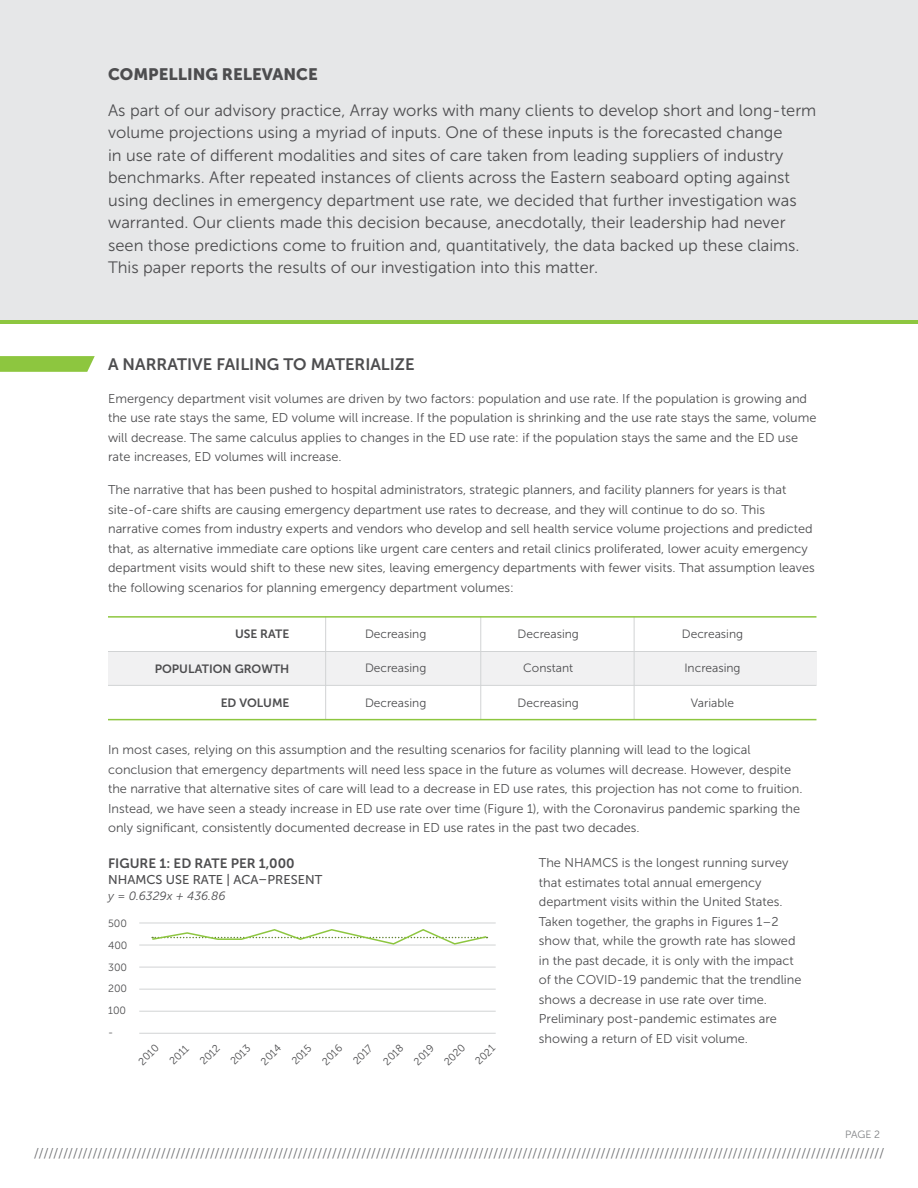
<style>
.page{position:relative;width:918px;height:1188px;background:#fff}
.page>*{position:absolute;margin:0;border:0;box-sizing:border-box;transform-origin:0 0}
.t1{font:16.5px/22.5px "Museo Sans 300";color:#4d4d4f}
.t2{font:16.5px "Museo Sans 700";color:#4d4d4f}
.t3{font:16.5px "Museo Sans 900";color:#4d4d4f}
.t4{font:13.5px "Museo Sans 300";color:#6d6e71}
.t5{font:13.5px "Museo Sans 700";color:#4d4d4f}
.t6{font:12.75px/19.5px "Museo Sans 300";color:#4d4d4f}
.t7{font:12.75px "Museo Sans 500";color:#4d4d4f}
.t8{font:12px "Museo Sans 300";color:#4d4d4f}
.t9{font:12px "Museo Sans 700";color:#4d4d4f}
.t10{font:italic 12px "Museo Sans 300";color:#4d4d4f}
.t11{font:10.5px/21.8px "Museo Sans 300";color:#4d4d4f;text-align:justify}
.t12{font:10.5px "Museo Sans 300";color:#808285}
</style>
<div class="page">
<hr style="left:139px;top:945px;width:357px;height:1px;background:#d1d3d4">
<hr style="left:139px;top:989px;width:357px;height:1px;background:#d1d3d4">
<hr style="left:139px;top:1033px;width:357px;height:1px;background:#d1d3d4">
<div style="left:108px;top:651px;width:708px;height:34px;background:#f1f1f2"></div>
<hr style="left:325px;top:617px;width:1px;height:103px;background:#d1d3d4">
<hr style="left:480px;top:617px;width:1px;height:103px;background:#d1d3d4">
<hr style="left:634px;top:617px;width:1px;height:103px;background:#d1d3d4">
<div style="left:0;top:0;width:918px;height:324px;background:#e6e7e8"></div>
<hr style="left:0;top:320px;width:918px;height:4px;background:#8dc63f">
<svg style="left:0;top:356px;width:95px;height:16px;background:#93c94a"></svg>
<hr style="left:108px;top:616px;width:708px;height:2px;background:#8dc63f">
<hr style="left:108px;top:719px;width:708px;height:1px;background:#8dc63f">
<hr style="left:108px;top:685px;width:708px;height:1px;background:#d1d3d4">
<hr style="left:139px;top:923px;width:357px;height:1px;background:#d1d3d4">
<hr style="left:139px;top:967px;width:357px;height:1px;background:#d1d3d4">
<hr style="left:139px;top:1011px;width:357px;height:1px;background:#d1d3d4">
<hr style="left:108px;top:651px;width:708px;height:1px;background:#d1d3d4">
<svg style="left:151px;top:929px;width:337px;height:16px"></svg>
<p class="t3" style="left:108px;top:65px;width:211px">COMPELLING RELEVANCE</p>
<p class="t1" style="left:108px;top:99px;width:710px">As part of our advisory practice, Array works with many clients to develop short and long-term volume projections using a myriad of inputs. One of these inputs is the forecasted change<br>in use rate of different modalities and sites of care taken from leading suppliers of industry benchmarks. After repeated instances of clients across the Eastern seaboard opting against using declines in emergency department use rate, we decided that further investigation was warranted. Our clients made this decision because, anecdotally, their leadership had never seen those predictions come to fruition and, quantitatively, the data backed up these claims.<br>This paper reports the results of our investigation into this matter.</p>
<p class="t2" style="left:108px;top:355px;width:308px">A NARRATIVE FAILING TO MATERIALIZE</p>
<p class="t6" style="left:108px;top:389px;width:710px">Emergency department visit volumes are driven by two factors: population and use rate. If the population is growing and the use rate stays the same, ED volume will increase. If the population is shrinking and the use rate stays the same, volume will decrease. The same calculus applies to changes in the ED use rate: if the population stays the same and the ED use rate increases, ED volumes will increase.</p>
<p class="t6" style="left:108px;top:480px;width:708px">The narrative that has been pushed to hospital administrators, strategic planners, and facility planners for years is that site-of-care shifts are causing emergency department use rates to decrease, and they will continue to do so. This narrative comes from industry experts and vendors who develop and sell health service volume projections and predicted that, as alternative immediate care options like urgent care centers and retail clinics proliferated, lower acuity emergency department visits would shift to these new sites, leaving emergency departments with fewer visits. That assumption leaves the following scenarios for planning emergency department volumes:</p>
<p class="t9" style="left:235px;top:627px;width:56px">USE RATE</p>
<p class="t8" style="left:365px;top:628px;width:63px">Decreasing</p>
<p class="t8" style="left:518px;top:628px;width:63px">Decreasing</p>
<p class="t8" style="left:682px;top:628px;width:63px">Decreasing</p>
<p class="t8" style="left:365px;top:662px;width:63px">Decreasing</p>
<p class="t8" style="left:523px;top:662px;width:52px">Constant</p>
<p class="t8" style="left:684px;top:662px;width:58px">Increasing</p>
<p class="t8" style="left:365px;top:696px;width:63px">Decreasing</p>
<p class="t8" style="left:518px;top:696px;width:63px">Decreasing</p>
<p class="t8" style="left:691px;top:696px;width:45px">Variable</p>
<p class="t9" style="left:155px;top:662px;width:136px">POPULATION GROWTH</p>
<p class="t9" style="left:221px;top:696px;width:70px">ED VOLUME</p>
<p class="t6" style="left:108px;top:740px;width:696px">In most cases, relying on this assumption and the resulting scenarios for facility planning will lead to the logical conclusion that emergency departments will need less space in the future as volumes will decrease. However, despite the narrative that alternative sites of care will lead to a decrease in ED use rates, this projection has not come to fruition.<br>Instead, we have seen a steady increase in ED use rate over time (Figure 1), with the Coronavirus pandemic sparking the only significant, consistently documented decrease in ED use rates in the past two decades.</p>
<p class="t5" style="left:108px;top:856px;width:188px">FIGURE 1: ED RATE PER 1,000</p>
<p class="t7" style="left:108px;top:873px;width:216px">NHAMCS USE RATE | ACA–PRESENT</p>
<p class="t10" style="left:108px;top:890px;width:119px">y = 0.6329x + 436.86</p>
<p class="t11" style="left:108px;top:913px;width:21px">500<br>400<br>300<br>200<br>100</p>
<p class="t11" style="left:133px;top:1056px;width:25px;rotate:-45deg">2010</p>
<p class="t11" style="left:164px;top:1055px;width:24px;rotate:-45deg">2011</p>
<p class="t11" style="left:194px;top:1055px;width:25px;rotate:-45deg">2012</p>
<p class="t11" style="left:225px;top:1055px;width:25px;rotate:-45deg">2013</p>
<p class="t11" style="left:255px;top:1055px;width:25px;rotate:-45deg">2014</p>
<p class="t11" style="left:286px;top:1055px;width:25px;rotate:-45deg">2015</p>
<p class="t11" style="left:316px;top:1055px;width:25px;rotate:-45deg">2016</p>
<p class="t11" style="left:347px;top:1055px;width:24px;rotate:-45deg">2017</p>
<p class="t11" style="left:377px;top:1055px;width:25px;rotate:-45deg">2018</p>
<p class="t11" style="left:408px;top:1055px;width:25px;rotate:-45deg">2019</p>
<p class="t11" style="left:438px;top:1056px;width:26px;rotate:-45deg">2020</p>
<p class="t11" style="left:469px;top:1055px;width:25px;rotate:-45deg">2021</p>
<p class="t6" style="left:539px;top:853px;width:264px">The NHAMCS is the longest running survey that estimates total annual emergency department visits within the United States.<br>Taken together, the graphs in Figures 1–2 show that, while the growth rate has slowed in the past decade, it is only with the impact of the COVID-19 pandemic that the trendline shows a decrease in use rate over time.<br>Preliminary post-pandemic estimates are showing a return of ED visit volume.</p>
<p class="t11" style="left:108px;top:1021px;width:7px">-</p>
<p class="t12" style="left:845px;top:1129px;width:37px">PAGE 2</p>
<p class="t4" style="left:34px;top:1146px;width:852px">//////////////////////////////////////////////////////////////////////////////////////////////////////////////////////////////////////////////////////////////////////////////</p>
</div>
